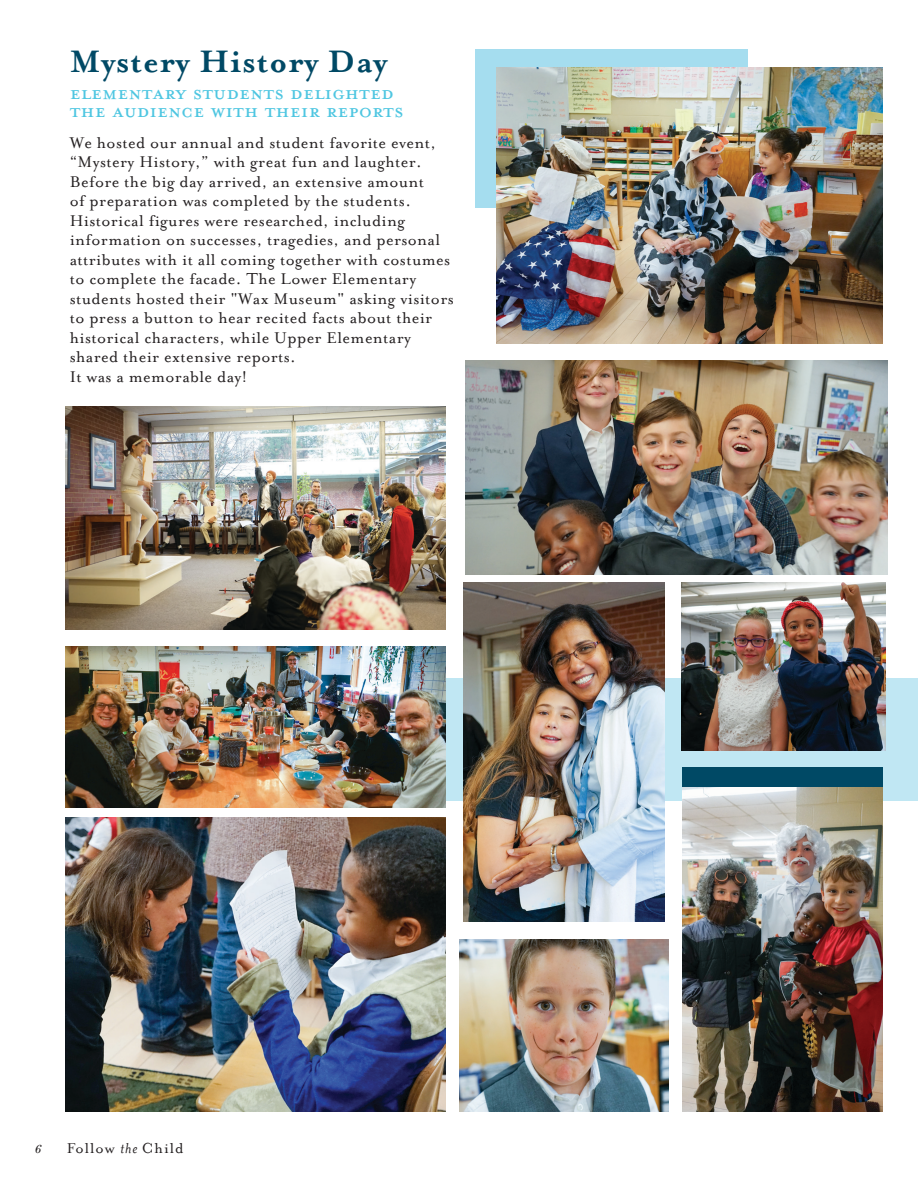
<style>
.page{position:relative;width:918px;height:1188px;background:#fff}
.page>*{position:absolute;margin:0;border:0;box-sizing:border-box;transform-origin:0 0}
.Body_Copy{font:700 36px "Mrs Eaves";letter-spacing:.02em;color:#004965}
.t1{font:27px "Mrs Eaves All Petite Caps";color:#4ec6e1}
.Body_Copy-2{font:18px/19.5px "Mrs Eaves Roman";letter-spacing:.02em;color:#231f20}
.t2{font:16.5px "Mrs Eaves Roman";letter-spacing:.06em;color:#231f20}
.t3{font:italic 12px "Century Schoolbook";color:#231f20}
.s1{font-family:"Mrs Eaves";font-style:italic}
</style>
<div class="page">
<div style="left:65px;top:678px;width:853px;height:123px;background:#c0e7f3"></div>
<img style="left:465px;top:361px;width:422px;height:213px">
<div style="left:475px;top:50px;width:273px;height:158px;background:#a5ddef"></div>
<img style="left:459px;top:939px;width:210px;height:173px">
<img style="left:681px;top:582px;width:205px;height:168px">
<img style="left:65px;top:817px;width:381px;height:295px">
<img style="left:65px;top:646px;width:381px;height:162px">
<img style="left:497px;top:68px;width:386px;height:276px">
<div style="left:682px;top:767px;width:201px;height:345px;background:#004965"></div>
<img style="left:682px;top:788px;width:201px;height:324px">
<img style="left:464px;top:582px;width:201px;height:340px">
<img style="left:65px;top:406px;width:381px;height:223px">
<p class="Body_Copy" style="left:70px;top:40px;width:319px">Mystery History Day</p>
<p class="t1" style="left:70px;top:81px;width:326px">Elementary students Delighted</p>
<p class="t1" style="left:70px;top:99px;width:336px">the audience with their Reports</p>
<p class="Body_Copy-2" style="left:70px;top:133px;width:386px">We hosted our annual and student favorite event, “Mystery History,” with great fun and laughter.<br>Before the big day arrived, an extensive amount<br>of preparation was completed by the students.<br>Historical figures were researched, including information on successes, tragedies, and personal attributes with it all coming together with costumes to complete the facade. The Lower Elementary students hosted their "Wax Museum" asking visitors to press a button to hear recited facts about their historical characters, while Upper Elementary shared their extensive reports.<br>It was a memorable day!</p>
<p class="t3" style="left:34px;top:1140px;width:8px">6</p>
<p class="t2" style="left:67px;top:1139px;width:118px">Follow <span class="s1">the</span> Child</p>
</div>
